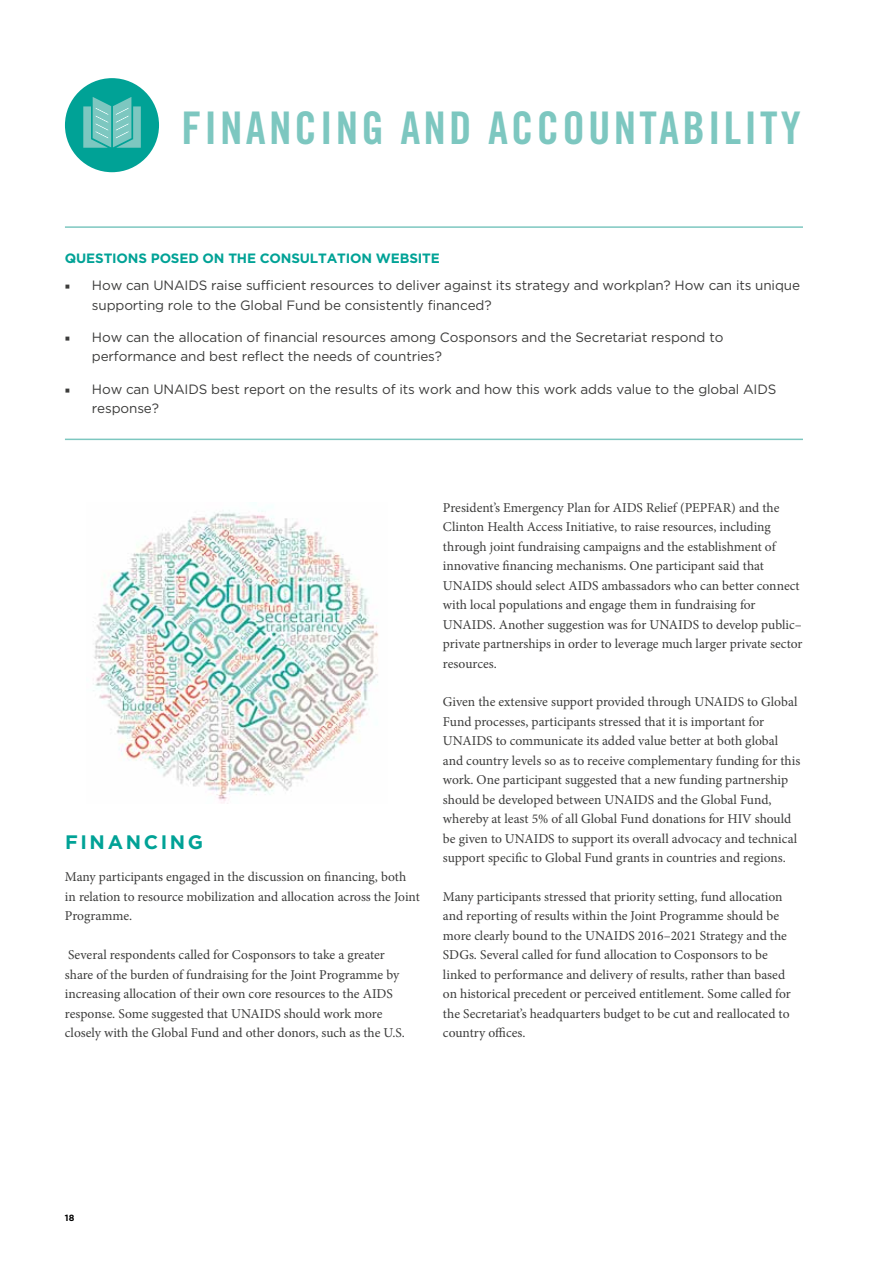
<style>
.page{position:relative;width:893px;height:1263px;background:#fff}
.page>*{position:absolute;margin:0;border:0;box-sizing:border-box;transform-origin:0 0}
.t1{font:45px "Trade Gothic LT Std Bd Cn 20";letter-spacing:.07em;color:#7dc7c0}
.t2{font:700 19.5px "Gotham";letter-spacing:.135em;color:#00a296}
.t3{font:13.5px/19.5px "Minion Pro";color:#3c3c3b}
.t4{font:13.5px/19.5px "Gotham";letter-spacing:-.01em;color:#3c3c3b}
.t5{font:700 13.5px "Gotham";letter-spacing:-.01em;color:#00a296}
.t6{font:700 9px "Gotham";color:#000}
.s1{font-family:"Minion Pro"}
</style>
<div class="page">
<hr style="left:65px;top:226px;width:738px;height:2px;background:#7dc7c0">
<hr style="left:65px;top:439px;width:738px;height:1px;background:#7dc7c0">
<div style="left:65px;top:78px;width:94px;height:94px;background:#00a296;border-radius:50%"></div>
<svg style="left:83px;top:97px;width:58px;height:51px"></svg>
<img style="left:93px;top:510px;width:286px;height:294px">
<h1 class="t1" style="left:181px;top:101px;width:621px">FINANCING AND ACCOUNTABILITY</h1>
<p class="t5" style="left:65px;top:250px;width:376px">QUESTIONS POSED ON THE CONSULTATION WEBSITE</p>
<p class="t4" style="left:92px;top:275px;width:710px;text-indent:-27px"><span class="s1">■</span> How can UNAIDS raise sufficient resources to deliver against its strategy and workplan? How can its unique supporting role to the Global Fund be consistently financed?</p>
<p class="t4" style="left:92px;top:327px;width:633px;text-indent:-27px"><span class="s1">■</span> How can the allocation of financial resources among Cosponsors and the Secretariat respond to performance and best reflect the needs of countries?</p>
<p class="t4" style="left:92px;top:379px;width:686px;text-indent:-27px"><span class="s1">■</span> How can UNAIDS best report on the results of its work and how this work adds value to the global AIDS response?</p>
<h2 class="t2" style="left:65px;top:831px;width:140px">FINANCING</h2>
<p class="t3" style="left:65px;top:867px;width:356px">Many participants engaged in the discussion on financing, both in relation to resource mobilization and allocation across the Joint<br>Programme.</p>
<p class="t3" style="left:65px;top:945px;width:342px">Several respondents called for Cosponsors to take a greater share of the burden of fundraising for the Joint Programme by increasing allocation of their own core resources to the AIDS response. Some suggested that UNAIDS should work more closely with the Global Fund and other donors, such as the U.S.</p>
<p class="t3" style="left:443px;top:498px;width:361px">President’s Emergency Plan for AIDS Relief (PEPFAR) and the Clinton Health Access Initiative, to raise resources, including through joint fundraising campaigns and the establishment of innovative financing mechanisms. One participant said that UNAIDS should select AIDS ambassadors who can better connect with local populations and engage them in fundraising for UNAIDS. Another suggestion was for UNAIDS to develop public– private partnerships in order to leverage much larger private sector resources.</p>
<p class="t3" style="left:443px;top:692px;width:359px">Given the extensive support provided through UNAIDS to Global Fund processes, participants stressed that it is important for UNAIDS to communicate its added value better at both global and country levels so as to receive complementary funding for this work. One participant suggested that a new funding partnership should be developed between UNAIDS and the Global Fund, whereby at least 5% of all Global Fund donations for HIV should be given to UNAIDS to support its overall advocacy and technical support specific to Global Fund grants in countries and regions.</p>
<p class="t3" style="left:443px;top:887px;width:349px">Many participants stressed that priority setting, fund allocation and reporting of results within the Joint Programme should be more clearly bound to the UNAIDS 2016–2021 Strategy and the SDGs. Several called for fund allocation to Cosponsors to be linked to performance and delivery of results, rather than based on historical precedent or perceived entitlement. Some called for the Secretariat’s headquarters budget to be cut and reallocated to country offices.</p>
<p class="t6" style="left:65px;top:1212px;width:11px">18</p>
</div>
